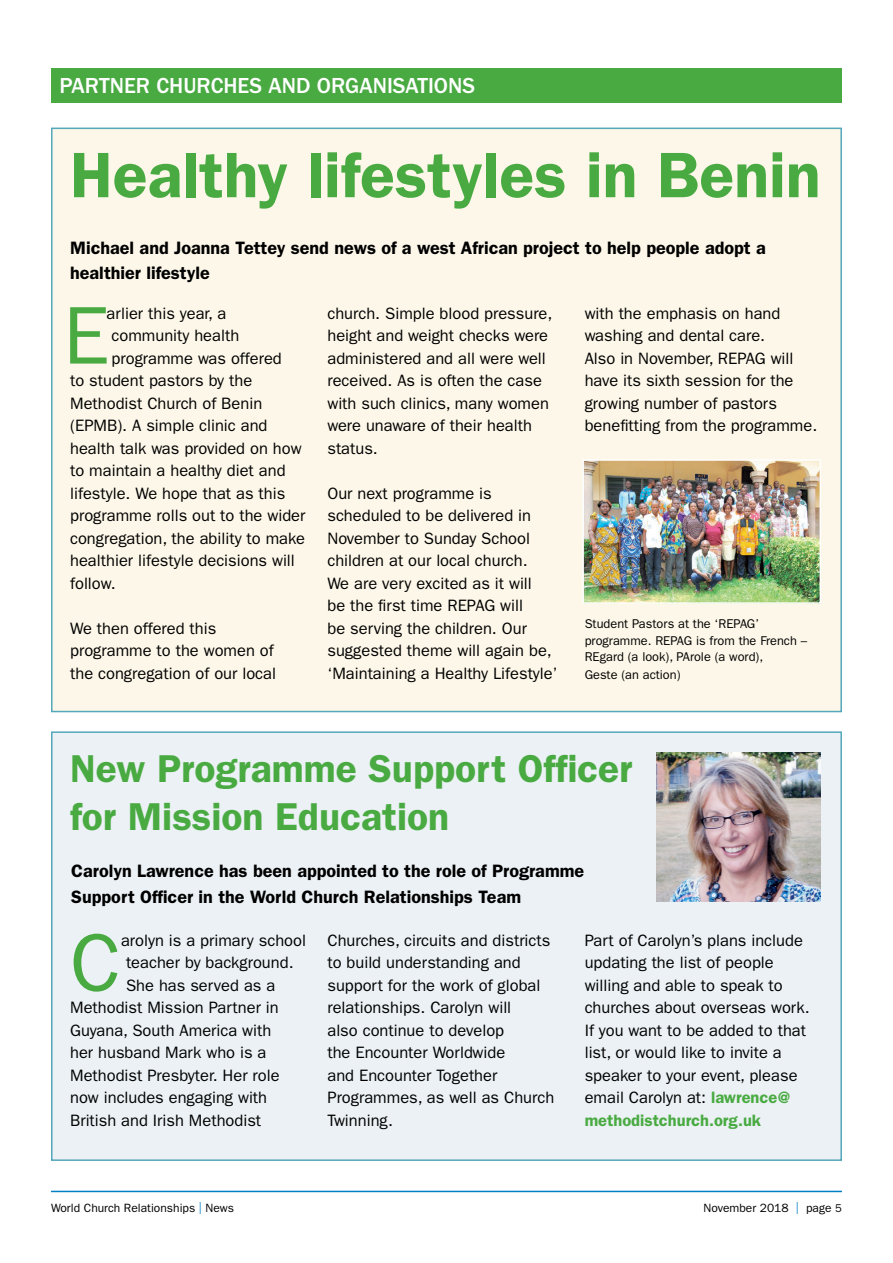
<style>
.page{position:relative;width:893px;height:1263px;background:#fff}
.page>*{position:absolute;margin:0;border:0;box-sizing:border-box;transform-origin:0 0}
.t1{font:82.05px "Franklin Gothic";color:#49aa42}
.t2{font:600 64.5px "Franklin Gothic";color:#49aa42}
.t3{font:600 39px/48px "Franklin Gothic";color:#49aa42}
.t4{font:500 22.5px "Franklin Gothic";color:#fff}
.t5{font:600 18px/25.5px "Franklin Gothic";color:#000}
.t6{font:16.5px/22.5px "Franklin Gothic";color:#000}
.t7{font:12.75px/16.5px "Franklin Gothic";color:#000}
.t8{font:12px "Franklin Gothic";color:#000}
.s1{font-weight:600;color:#49aa42}
.s2{color:#0081c6}
.s3{font-size:11.25px}
</style>
<div class="page">
<hr style="left:51px;top:1191px;width:791px;height:1px;background:#0081c6">
<div style="left:51px;top:731px;width:791px;height:430px;background:#ebf1f4;border:2px solid #53a8bb"></div>
<div style="left:51px;top:68px;width:791px;height:34px;background:#49aa42"></div>
<div style="left:51px;top:128px;width:791px;height:584px;background:#fcf7e8;border:2px solid #53a8bb"></div>
<svg style="left:70px;top:307px;width:37px;height:57px"></svg>
<img style="left:585px;top:462px;width:233px;height:139px">
<div style="left:582px;top:459px;width:239px;height:145px;border:2px solid #fff"></div>
<img style="left:656px;top:753px;width:165px;height:149px">
<h3 class="t4" style="left:60px;top:73px;width:417px">PARTNER CHURCHES AND ORGANISATIONS</h3>
<h2 class="t2" style="left:70px;top:137px;width:752px">Healthy lifestyles in Benin</h2>
<p class="t5" style="left:70px;top:235px;width:697px">Michael and Joanna Tettey send news of a west African project to help people adopt a healthier lifestyle</p>
<p class="t6" style="left:107px;top:302px;width:121px">arlier this year, a</p>
<p class="t6" style="left:112px;top:324px;width:129px">community health</p>
<p class="t6" style="left:112px;top:347px;width:172px">programme was offered</p>
<p class="t6" style="left:70px;top:369px;width:184px">to student pastors by the</p>
<p class="t6" style="left:70px;top:392px;width:194px">Methodist Church of Benin</p>
<p class="t6" style="left:70px;top:414px;width:199px">(EPMB). A simple clinic and</p>
<p class="t6" style="left:70px;top:437px;width:233px">health talk was provided on how</p>
<p class="t6" style="left:70px;top:459px;width:217px">to maintain a healthy diet and</p>
<p class="t6" style="left:70px;top:482px;width:217px">lifestyle. We hope that as this</p>
<p class="t6" style="left:70px;top:504px;width:237px">programme rolls out to the wider</p>
<p class="t6" style="left:70px;top:527px;width:236px">congregation, the ability to make</p>
<p class="t6" style="left:70px;top:549px;width:226px">healthier lifestyle decisions will</p>
<p class="t6" style="left:70px;top:572px;width:47px">follow.</p>
<p class="t6" style="left:70px;top:617px;width:207px">We then offered this programme to the women of the congregation of our local</p>
<p class="t6" style="left:327px;top:302px;width:227px">church. Simple blood pressure, height and weight checks were administered and all were well received. As is often the case with such clinics, many women were unaware of their health status.</p>
<p class="t6" style="left:327px;top:482px;width:232px">Our next programme is scheduled to be delivered in<br>November to Sunday School children at our local church.<br>We are very excited as it will<br>be the first time REPAG will<br>be serving the children. Our suggested theme will again be, ‘Maintaining a Healthy Lifestyle’</p>
<p class="t6" style="left:585px;top:302px;width:234px">with the emphasis on hand washing and dental care.<br>Also in November, REPAG will have its sixth session for the growing number of pastors benefitting from the programme.</p>
<p class="t7" style="left:585px;top:616px;width:224px">Student Pastors at the ‘REPAG’ programme. REPAG is from the French –<br>REgard (a look), PArole (a word),</p>
<p class="t7" style="left:585px;top:667px;width:97px">Geste (an action)</p>
<h3 class="t3" style="left:70px;top:745px;width:564px">New Programme Support Officer for Mission Education</h3>
<p class="t5" style="left:71px;top:858px;width:514px">Carolyn Lawrence has been appointed to the role of Programme<br>Support Officer in the World Church Relationships Team</p>
<h1 class="t1" style="left:70px;top:916px;width:52px">C</h1>
<p class="t6" style="left:121px;top:929px;width:186px">arolyn is a primary school</p>
<p class="t6" style="left:126px;top:951px;width:169px">teacher by background.</p>
<p class="t6" style="left:126px;top:974px;width:151px">She has served as a</p>
<p class="t6" style="left:70px;top:996px;width:210px">Methodist Mission Partner in</p>
<p class="t6" style="left:70px;top:1019px;width:203px">Guyana, South America with</p>
<p class="t6" style="left:70px;top:1041px;width:198px">her husband Mark who is a</p>
<p class="t6" style="left:70px;top:1064px;width:211px">Methodist Presbyter. Her role</p>
<p class="t6" style="left:70px;top:1086px;width:199px">now includes engaging with</p>
<p class="t6" style="left:70px;top:1109px;width:193px">British and Irish Methodist</p>
<p class="t6" style="left:327px;top:929px;width:228px">Churches, circuits and districts to build understanding and support for the work of global relationships. Carolyn will<br>also continue to develop<br>the Encounter Worldwide<br>and Encounter Together<br>Programmes, as well as Church<br>Twinning.</p>
<p class="t6" style="left:585px;top:929px;width:227px">Part of Carolyn’s plans include updating the list of people willing and able to speak to churches about overseas work.<br>If you want to be added to that list, or would like to invite a speaker to your event, please email Carolyn at: <span class="s1">lawrence@ methodistchurch.org.uk</span></p>
<p class="t8" style="left:51px;top:1201px;width:184px">World Church Relationships <span class="s2">|</span> News</p>
<p class="t8" style="left:704px;top:1201px;width:140px">November 2018 <span class="s2">|</span> page <span class="s3">5</span></p>
</div>
